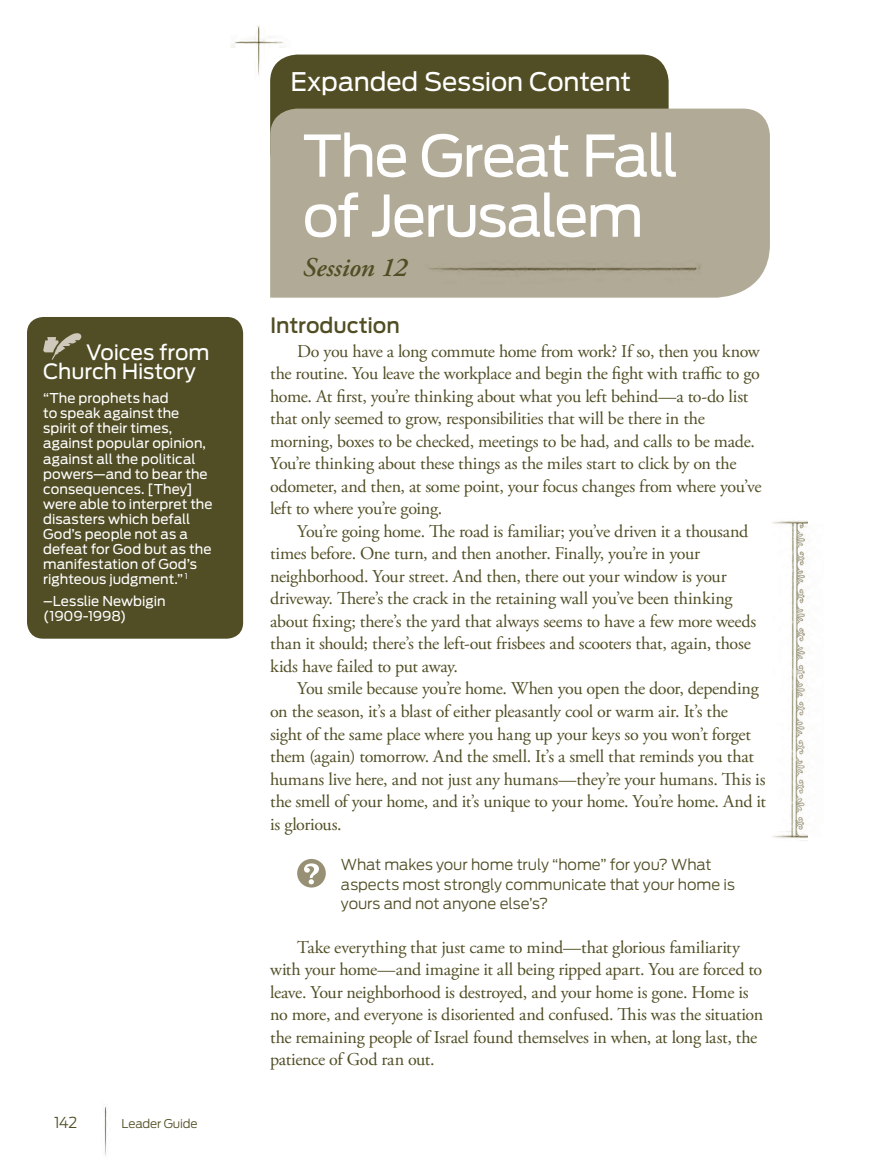
<style>
.page{position:relative;width:878px;height:1175px;background:#fff}
.page>*{position:absolute;margin:0;border:0;box-sizing:border-box;transform-origin:0 0}
.head1{font:57px/60px "Antenna";letter-spacing:-.035em;color:#fff}
.header3{font:italic 600 27px "Adobe Garamond Pro";letter-spacing:-.01em;color:#514e25}
.header2{font:25.5px "Antenna";letter-spacing:-.005em;color:#fff}
.t1{font:21px/19.5px "Antenna";letter-spacing:-.005em;color:#fff}
.subhead1{font:500 21px "Antenna";letter-spacing:-.005em;color:#514e25}
.body1{font:18px/22.5px "Adobe Garamond Pro";letter-spacing:-.015em;color:#514e25}
.body1_space{font:18px/22.5px "Adobe Garamond Pro";letter-spacing:-.015em;color:#514e25}
.questions{font:300 15px/19.5px "Antenna";letter-spacing:-.005em;color:#514e25}
.t2{font:13.5px/15px "Antenna";letter-spacing:.005em;color:#fff}
.t3{font:300 12px "Antenna";letter-spacing:-.01em;color:#514e25}
</style>
<div class="page">
<div style="left:270px;top:55px;width:398px;height:123px;background:#514e25;border-radius:27px"></div>
<div style="left:270px;top:109px;width:500px;height:189px;background:#b1aa96"></div>
<img style="left:104px;top:1104px;width:3px;height:52px">
<img style="left:257px;top:25px;width:3px;height:50px">
<img style="left:231px;top:34px;width:53px;height:14px">
<img style="left:358px;top:257px;width:345px;height:26px">
<img style="left:791px;top:523px;width:17px;height:313px">
<img style="left:772px;top:831px;width:35px;height:10px">
<img style="left:772px;top:520px;width:35px;height:8px">
<div style="left:27px;top:317px;width:216px;height:321px;background:#514e25;border-radius:16px"></div>
<svg style="left:43px;top:333px;width:39px;height:27px"></svg>
<svg style="left:297px;top:859px;width:29px;height:28px"></svg>
<p class="t1" style="left:43px;top:343px;width:168px;text-indent:43px">Voices from<br>Church History</p>
<p class="t2" style="left:43px;top:391px;width:171px">“The prophets had<br>to speak against the spirit of their times, against popular opinion, against all the political powers—and to bear the consequences. [They] were able to interpret the disasters which befall<br>God’s people not as a defeat for God but as the manifestation of God’s righteous judgment.” <sup>1</sup></p>
<p class="t2" style="left:43px;top:593px;width:124px">–Lesslie Newbigin (1909-1998)</p>
<p class="questions" style="left:54px;top:1112px;width:25px">142</p>
<p class="t3" style="left:122px;top:1116px;width:78px">Leader Guide</p>
<p class="header2" style="left:290px;top:67px;width:342px">Expanded Session Content</p>
<p class="head1" style="left:302px;top:126px;width:377px">The Great Fall of Jerusalem</p>
<p class="header3" style="left:302px;top:252px;width:106px">Session 12</p>
<p class="subhead1" style="left:270px;top:313px;width:131px">Introduction</p>
<p class="body1" style="left:270px;top:340px;width:493px;text-indent:27px">Do you have a long commute home from work? If so, then you know the routine. You leave the workplace and begin the fight with traffic to go home. At first, you’re thinking about what you left behind—a to-do list that only seemed to grow, responsibilities that will be there in the morning, boxes to be checked, meetings to be had, and calls to be made.<br>You’re thinking about these things as the miles start to click by on the odometer, and then, at some point, your focus changes from where you’ve left to where you’re going.</p>
<p class="body1" style="left:270px;top:520px;width:487px;text-indent:27px">You’re going home. The road is familiar; you’ve driven it a thousand times before. One turn, and then another. Finally, you’re in your neighborhood. Your street. And then, there out your window is your driveway. There’s the crack in the retaining wall you’ve been thinking about fixing; there’s the yard that always seems to have a few more weeds than it should; there’s the left-out frisbees and scooters that, again, those kids have failed to put away.</p>
<p class="body1_space" style="left:270px;top:678px;width:497px;text-indent:27px">You smile because you’re home. When you open the door, depending on the season, it’s a blast of either pleasantly cool or warm air. It’s the<br>sight of the same place where you hang up your keys so you won’t forget them (again) tomorrow. And the smell. It’s a smell that reminds you that humans live here, and not just any humans—they’re your humans. This is the smell of your home, and it’s unique to your home. You’re home. And it is glorious.</p>
<p class="questions" style="left:341px;top:855px;width:395px">What makes your home truly “home” for you? What aspects most strongly communicate that your home is yours and not anyone else’s?</p>
<p class="body1_space" style="left:270px;top:936px;width:494px;text-indent:27px">Take everything that just came to mind—that glorious familiarity with your home—and imagine it all being ripped apart. You are forced to leave. Your neighborhood is destroyed, and your home is gone. Home is no more, and everyone is disoriented and confused. This was the situation the remaining people of Israel found themselves in when, at long last, the patience of God ran out.</p>
</div>
